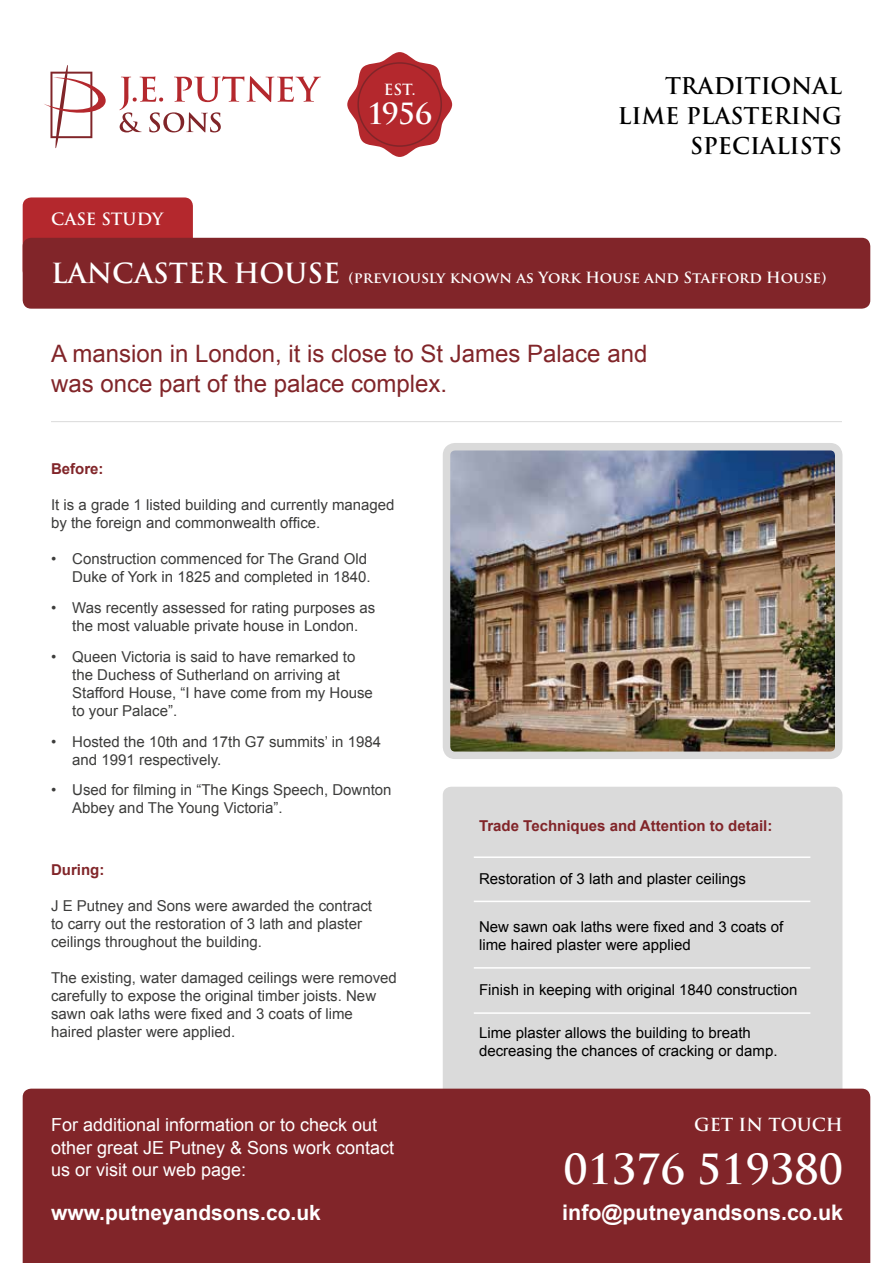
<style>
.page{position:relative;width:893px;height:1263px;background:#fff}
.page>*{position:absolute;margin:0;border:0;box-sizing:border-box;transform-origin:0 0}
.t1{font:700 40.5px "Trajan Pro";color:#fff}
.t2{font:700 28.5px "Trajan Pro";color:#fff}
.t3{font:24px/30px "Arial";color:#812529}
.t4{font:700 22.5px/30px "Trajan Pro";color:#000;text-align:right}
.t5{font:700 21.45px "Arial";color:#fff}
.t6{font:700 21px "Arial";color:#fff}
.t7{font:18px/22.5px "Arial";color:#fff}
.t8{font:700 17.55px "Trajan Pro";color:#fff}
.t9{font:700 16.5px "Trajan Pro";color:#fff}
.t10{font:15px/18px "Arial";color:#3c3c3b}
.t11{font:15px/18px "Arial";color:#000}
.t12{font:700 15px "Trajan Pro";color:#fff}
.t13{font:700 15px "Arial";color:#812529}
.s1{font-size:27px}
</style>
<div class="page">
<svg style="left:119px;top:76px;width:202px;height:56px"></svg>
<svg style="left:44px;top:65px;width:62px;height:83px"></svg>
<svg style="left:347px;top:52px;width:105px;height:105px"></svg>
<div style="left:357px;top:62px;width:85px;height:85px;border:2px solid #812529;border-radius:50%"></div>
<div style="left:23px;top:197px;width:170px;height:82px;background:#b4282d;border-radius:9px"></div>
<div style="left:23px;top:238px;width:847px;height:71px;background:#812529;border-radius:9px"></div>
<div style="left:443px;top:787px;width:399px;height:415px;background:#dadada;border-radius:9px"></div>
<div style="left:23px;top:1089px;width:847px;height:174px;background:#812529"></div>
<hr style="left:51px;top:421px;width:791px;height:1px;background:#dadada">
<img style="left:452px;top:452px;width:381px;height:298px">
<div style="left:443px;top:443px;width:399px;height:316px;border:8px solid #dadada;border-radius:9px"></div>
<hr style="left:474px;top:901px;width:336px;height:1px;background:#fff">
<hr style="left:474px;top:967px;width:336px;height:1px;background:#fff">
<hr style="left:474px;top:1012px;width:336px;height:2px;background:#fff">
<hr style="left:474px;top:856px;width:336px;height:2px;background:#fff">
<p class="t9" style="left:51px;top:209px;width:113px">CASE STUDY</p>
<p class="t12" style="left:384px;top:81px;width:33px">EST.</p>
<h2 class="t2" style="left:367px;top:97px;width:67px">1956</h2>
<h3 class="t4" style="left:618px;top:72px;width:226px">TRADITIONAL<br>LIME PLASTERING<br>SPECIALISTS</h3>
<p class="t12" style="left:51px;top:271px;width:777px"><span class="s1">LANCASTER HOUSE</span> (previously known as York House and Stafford House)</p>
<h3 class="t3" style="left:51px;top:341px;width:598px">A mansion in London, it is close to St James Palace and was once part of the palace complex.</h3>
<p class="t13" style="left:51px;top:463px;width:54px">Before:</p>
<p class="t10" style="left:51px;top:498px;width:345px">It is a grade 1 listed building and currently managed by the foreign and commonwealth office.</p>
<p class="t10" style="left:51px;top:552px;width:321px;text-align:right">• Construction commenced for The Grand Old<br>Duke of York in 1825 and completed in 1840.</p>
<p class="t10" style="left:51px;top:600px;width:326px;text-align:center">• Was recently assessed for rating purposes as the most valuable private house in London.</p>
<p class="t10" style="left:72px;top:649px;width:302px;text-indent:-21px">• Queen Victoria is said to have remarked to the Duchess of Sutherland on arriving at Stafford House, “I have come from my House to your Palace”.</p>
<p class="t10" style="left:72px;top:733px;width:310px;text-indent:-21px">• Hosted the 10th and 17th G7 summits’ in 1984 and 1991 respectively.</p>
<p class="t10" style="left:72px;top:781px;width:321px;text-indent:-21px">• Used for filming in “The Kings Speech, Downton<br>Abbey and The Young Victoria”.</p>
<p class="t13" style="left:51px;top:864px;width:55px">During:</p>
<p class="t10" style="left:51px;top:898px;width:322px">J E Putney and Sons were awarded the contract to carry out the restoration of 3 lath and plaster ceilings throughout the building.</p>
<p class="t10" style="left:51px;top:970px;width:347px">The existing, water damaged ceilings were removed carefully to expose the original timber joists. New sawn oak laths were fixed and 3 coats of lime haired plaster were applied.</p>
<p class="t7" style="left:51px;top:1115px;width:345px">For additional information or to check out other great JE Putney &amp; Sons work contact us or visit our web page:</p>
<h3 class="t6" style="left:51px;top:1204px;width:271px">www.putneyandsons.co.uk</h3>
<p class="t13" style="left:479px;top:820px;width:295px">Trade Techniques and Attention to detail:</p>
<p class="t11" style="left:479px;top:871px;width:268px">Restoration of 3 lath and plaster ceilings</p>
<p class="t11" style="left:479px;top:918px;width:306px">New sawn oak laths were fixed and 3 coats of lime haired plaster were applied</p>
<p class="t11" style="left:479px;top:982px;width:320px">Finish in keeping with original 1840 construction</p>
<p class="t11" style="left:479px;top:1025px;width:300px">Lime plaster allows the building to breath decreasing the chances of cracking or damp.</p>
<p class="t8" style="left:694px;top:1118px;width:150px">GET IN TOUCH</p>
<h1 class="t1" style="left:564px;top:1153px;width:281px">01376 519380</h1>
<h3 class="t5" style="left:562px;top:1204px;width:282px">info@putneyandsons.co.uk</h3>
</div>
